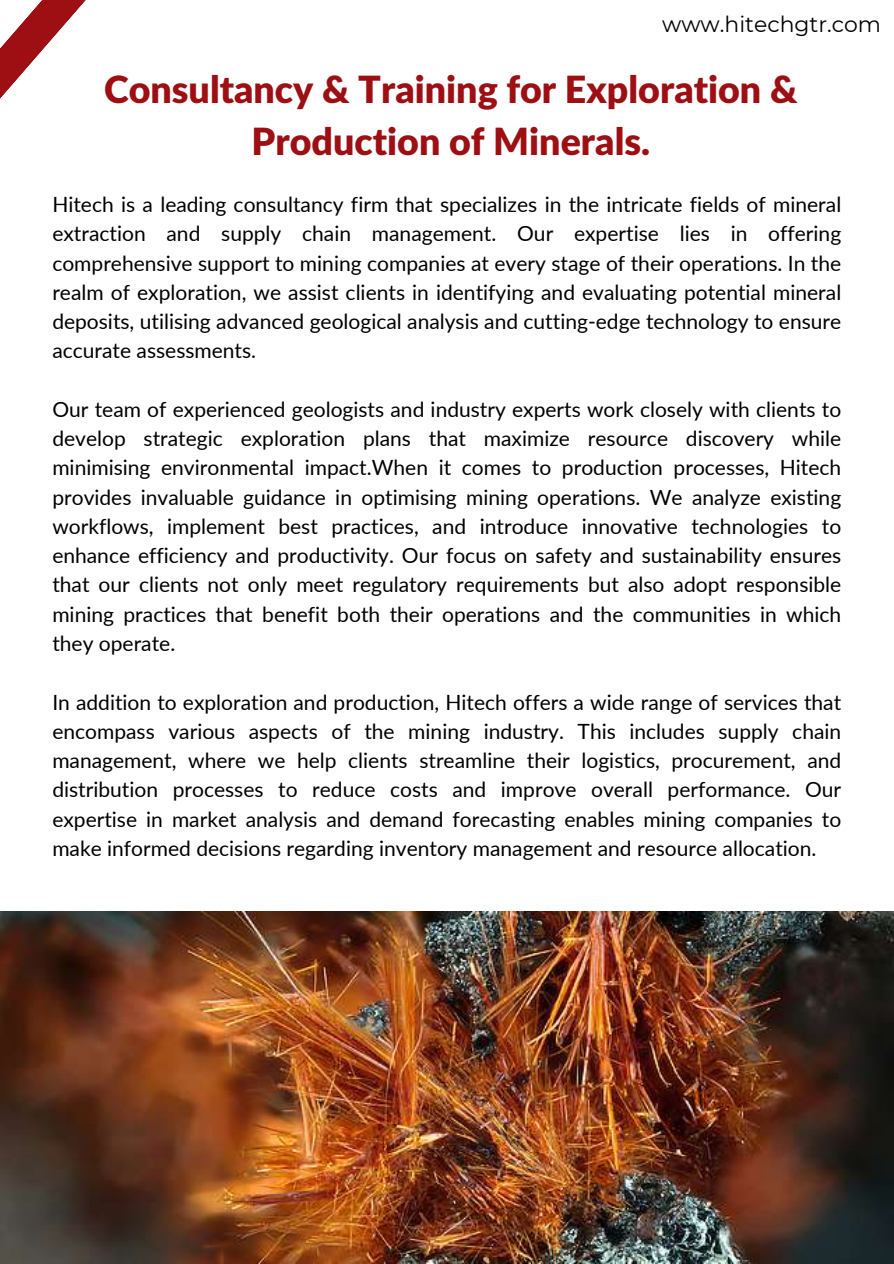
<style>
.page{position:relative;width:894px;height:1264px;background:#fff}
.page>*{position:absolute;margin:0;border:0;box-sizing:border-box;transform-origin:0 0}
.t1{font:900 37.5px/51.8px "Lato Latin";color:#9d0f13;text-align:center}
.t2{font:21.9px "Montserrat";color:#000}
.t3{font:21px/29.2px "Lato";color:#000;text-align:justify}
</style>
<div class="page">
<svg style="left:0;top:0;width:86px;height:99px"></svg>
<img style="left:0;top:911px;width:893px;height:351px">
<p class="t2" style="left:662px;top:11px;width:220px">www.hitechgtr.com</p>
<h1 class="t1" style="left:104px;top:66px;width:694px">Consultancy &amp; Training for Exploration &amp;<br>Production of Minerals.</h1>
<p class="t3" style="left:52px;top:189px;width:790px">Hitech is a leading consultancy firm that specializes in the intricate fields of mineral extraction and supply chain management. Our expertise lies in offering comprehensive support to mining companies at every stage of their operations. In the realm of exploration, we assist clients in identifying and evaluating potential mineral deposits, utilising advanced geological analysis and cutting-edge technology to ensure accurate assessments.</p>
<p class="t3" style="left:52px;top:394px;width:790px">Our team of experienced geologists and industry experts work closely with clients to develop strategic exploration plans that maximize resource discovery while minimising environmental impact.When it comes to production processes, Hitech provides invaluable guidance in optimising mining operations. We analyze existing workflows, implement best practices, and introduce innovative technologies to enhance efficiency and productivity. Our focus on safety and sustainability ensures that our clients not only meet regulatory requirements but also adopt responsible mining practices that benefit both their operations and the communities in which they operate.</p>
<p class="t3" style="left:52px;top:686px;width:790px">In addition to exploration and production, Hitech offers a wide range of services that encompass various aspects of the mining industry. This includes supply chain management, where we help clients streamline their logistics, procurement, and distribution processes to reduce costs and improve overall performance. Our expertise in market analysis and demand forecasting enables mining companies to make informed decisions regarding inventory management and resource allocation.</p>
</div>
